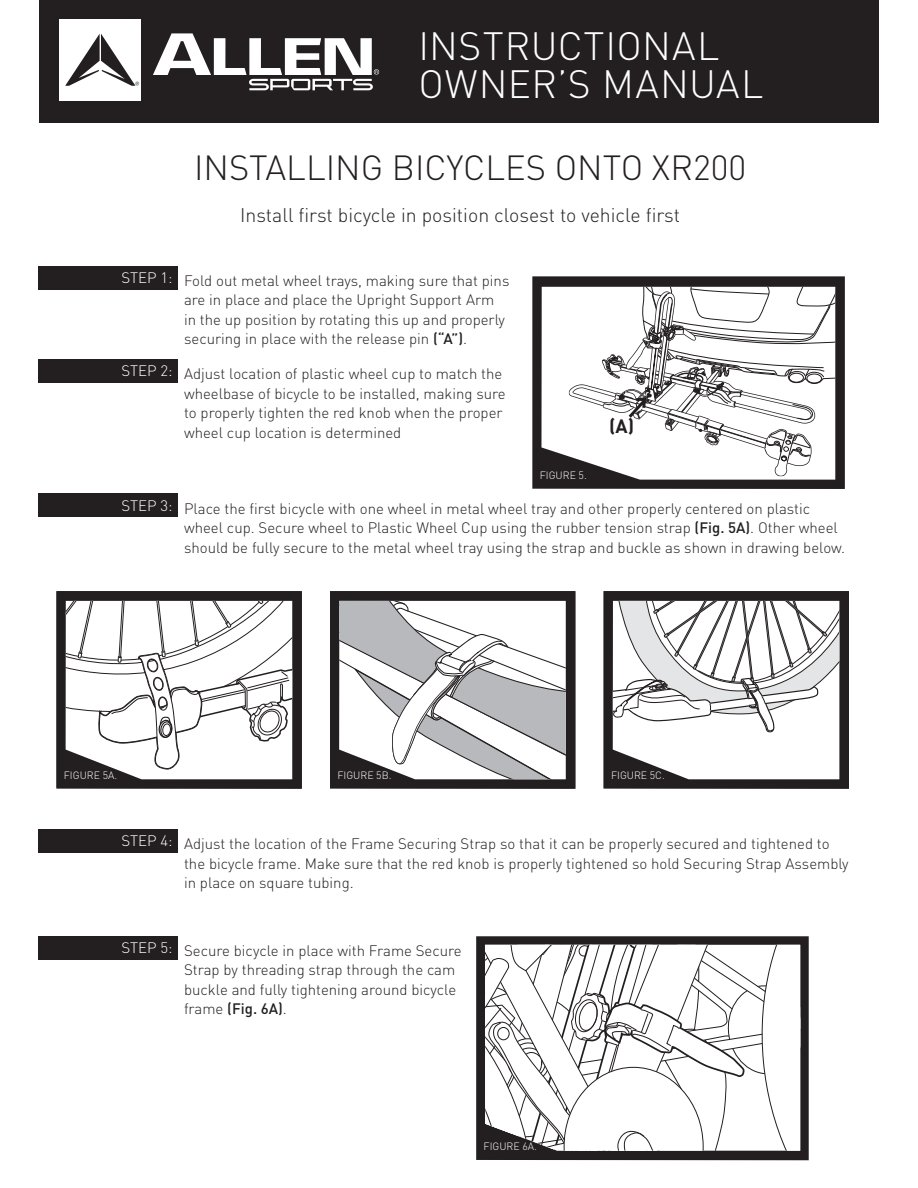
<style>
.page{position:relative;width:918px;height:1188px;background:#fff}
.page>*{position:absolute;margin:0;border:0;box-sizing:border-box;transform-origin:0 0}
.t1{font:300 39px/38.2px "DINOT";letter-spacing:.015em;color:#fff}
.t2{font:300 34.5px "DINOT";color:#231f20}
.t3{font:300 19.5px "DINOT";color:#231f20}
.t4{font:700 19.05px "DINOT";color:#231f20}
.t5{font:300 15px/19.5px "DINOT";color:#231f20}
.t6{font:300 15px "DINOT";color:#fff}
.t7{font:300 10.5px "DINOT";color:#fff}
.s1{font-weight:500}
</style>
<div class="page">
<div style="left:39px;top:0;width:840px;height:123px;background:#231f20"></div>
<div style="left:59px;top:19px;width:82px;height:82px;background:#fff"></div>
<svg style="left:65px;top:34px;width:74px;height:52px"></svg>
<svg style="left:153px;top:33px;width:226px;height:57px"></svg>
<div style="left:38px;top:266px;width:140px;height:24px;background:#231f20"></div>
<div style="left:38px;top:359px;width:140px;height:24px;background:#231f20"></div>
<div style="left:38px;top:493px;width:140px;height:24px;background:#231f20"></div>
<div style="left:38px;top:829px;width:140px;height:24px;background:#231f20"></div>
<div style="left:38px;top:936px;width:140px;height:24px;background:#231f20"></div>
<div style="left:532px;top:276px;width:313px;height:213px;background:#231f20"></div>
<svg style="left:541px;top:287px;width:294px;height:193px;fill:#fff"></svg>
<div style="left:56px;top:591px;width:246px;height:198px;background:#231f20"></div>
<div style="left:330px;top:591px;width:245px;height:198px;background:#231f20"></div>
<div style="left:604px;top:591px;width:245px;height:198px;background:#231f20"></div>
<svg style="left:66px;top:601px;width:226px;height:178px;background:#e6e6e6"></svg>
<svg style="left:339px;top:601px;width:227px;height:178px;background:#d6d6d7"></svg>
<svg style="left:613px;top:601px;width:226px;height:178px;background:#e2e1e2"></svg>
<div style="left:476px;top:936px;width:333px;height:224px;background:#231f20"></div>
<svg style="left:485px;top:945px;width:316px;height:206px;background:#eae9e9"></svg>
<svg style="left:569px;top:287px;width:266px;height:189px;background:#e2e2e2"></svg>
<h1 class="t1" style="left:418px;top:26px;width:346px">INSTRUCTIONAL<br>OWNER’S MANUAL</h1>
<h2 class="t2" style="left:194px;top:146px;width:554px">INSTALLING BICYCLES ONTO XR200</h2>
<h3 class="t3" style="left:240px;top:203px;width:441px">Install first bicycle in position closest to vehicle first</h3>
<p class="t6" style="left:121px;top:268px;width:53px">STEP 1:</p>
<p class="t6" style="left:121px;top:361px;width:53px">STEP 2:</p>
<p class="t6" style="left:121px;top:496px;width:53px">STEP 3:</p>
<p class="t5" style="left:184px;top:271px;width:327px">Fold out metal wheel trays, making sure that pins are in place and place the Upright Support Arm in the up position by rotating this up and properly securing in place with the release pin <span class="s1">(“A”)</span>.</p>
<p class="t5" style="left:184px;top:364px;width:323px">Adjust location of plastic wheel cup to match the wheelbase of bicycle to be installed, making sure to properly tighten the red knob when the proper wheel cup location is determined</p>
<p class="t7" style="left:540px;top:469px;width:49px">FIGURE 5.</p>
<p class="t4" style="left:609px;top:414px;width:27px">(A)</p>
<p class="t5" style="left:184px;top:498px;width:663px">Place the first bicycle with one wheel in metal wheel tray and other properly centered on plastic wheel cup. Secure wheel to Plastic Wheel Cup using the rubber tension strap <span class="s1">(Fig. 5A)</span>. Other wheel should be fully secure to the metal wheel tray using the strap and buckle as shown in drawing below.</p>
<p class="t7" style="left:64px;top:769px;width:55px">FIGURE 5A.</p>
<p class="t7" style="left:337px;top:769px;width:56px">FIGURE 5B.</p>
<p class="t7" style="left:611px;top:769px;width:55px">FIGURE 5C.</p>
<p class="t6" style="left:121px;top:832px;width:53px">STEP 4:</p>
<p class="t5" style="left:184px;top:834px;width:666px">Adjust the location of the Frame Securing Strap so that it can be properly secured and tightened to the bicycle frame. Make sure that the red knob is properly tightened so hold Securing Strap Assembly in place on square tubing.</p>
<p class="t6" style="left:121px;top:938px;width:53px">STEP 5:</p>
<p class="t5" style="left:184px;top:941px;width:279px">Secure bicycle in place with Frame Secure Strap by threading strap through the cam buckle and fully tightening around bicycle frame <span class="s1">(Fig. 6A)</span>.</p>
<p class="t7" style="left:484px;top:1140px;width:55px">FIGURE 6A.</p>
</div>
